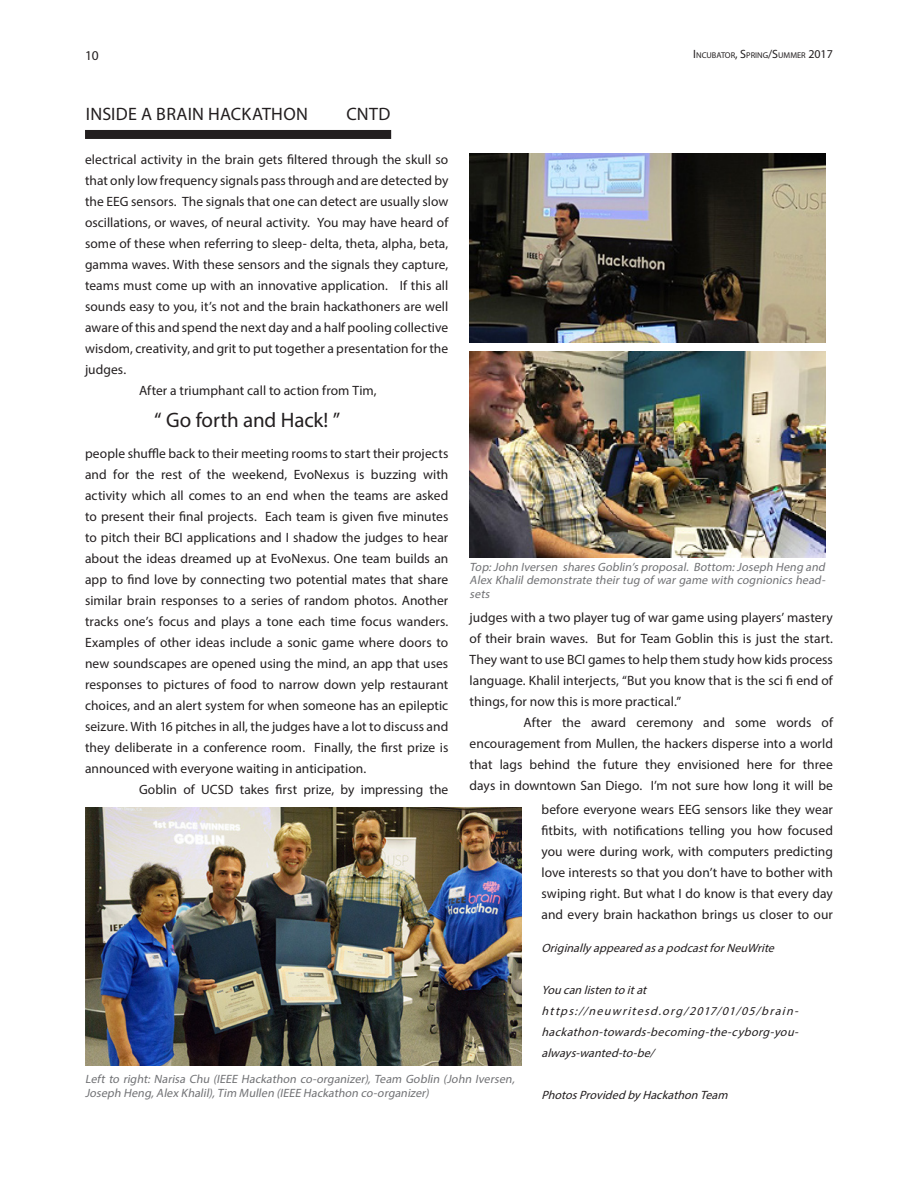
<style>
.page{position:relative;width:918px;height:1188px;background:#fff}
.page>*{position:absolute;margin:0;border:0;box-sizing:border-box;transform-origin:0 0}
.Box2_BodyText_Black{font:21px "Myriad Pro";letter-spacing:-.005em;color:#231f20}
.Box2_Title{font:18px "Myriad Pro";letter-spacing:.015em;color:#231f20}
.Box2_BodyText_Black-2{font:13.5px/21px "Myriad Pro";letter-spacing:.005em;color:#231f20;text-align:justify}
.Box2_BodyText_Black-3{font:italic 12px/13.5px "Myriad Pro";color:#717275}
.Box2_BodyText_Black-4{font:italic 12px/21px "Myriad Pro";color:#231f20;text-align:justify}
.t1{font:8.4px "Myriad Pro";color:#231f20}
.s1{font-size:12px}
</style>
<div class="page">
<img style="left:85px;top:808px;width:437px;height:257px">
<img style="left:470px;top:154px;width:355px;height:188px">
<img style="left:470px;top:352px;width:355px;height:205px">
<div style="left:85px;top:130px;width:306px;height:9px;background:#231f20"></div>
<p class="Box2_BodyText_Black-2" style="left:85px;top:44px;width:15px">10</p>
<p class="t1" style="left:693px;top:50px;width:141px"><span class="s1">I</span>NCUBATOR<span class="s1">, S</span>PRING<span class="s1">/S</span>UMMER <span class="s1">2017</span></p>
<p class="Box2_Title" style="left:86px;top:103px;width:224px">INSIDE A BRAIN HACKATHON</p>
<p class="Box2_Title" style="left:346px;top:103px;width:45px">CNTD</p>
<p class="Box2_BodyText_Black-2" style="left:85px;top:149px;width:365px">electrical activity in the brain gets filtered through the skull so that only low frequency signals pass through and are detected by the EEG sensors. The signals that one can detect are usually slow oscillations, or waves, of neural activity. You may have heard of some of these when referring to sleep- delta, theta, alpha, beta, gamma waves. With these sensors and the signals they capture, teams must come up with an innovative application. If this all sounds easy to you, it’s not and the brain hackathoners are well aware of this and spend the next day and a half pooling collective wisdom, creativity, and grit to put together a presentation for the judges.</p>
<p class="Box2_BodyText_Black-2" style="left:139px;top:380px;width:239px">After a triumphant call to action from Tim,</p>
<p class="Box2_BodyText_Black" style="left:154px;top:407px;width:188px">“ Go forth and Hack! ”</p>
<p class="Box2_BodyText_Black-2" style="left:85px;top:443px;width:365px">people shuffle back to their meeting rooms to start their projects and for the rest of the weekend, EvoNexus is buzzing with activity which all comes to an end when the teams are asked to present their final projects. Each team is given five minutes to pitch their BCI applications and I shadow the judges to hear about the ideas dreamed up at EvoNexus. One team builds an app to find love by connecting two potential mates that share similar brain responses to a series of random photos. Another tracks one’s focus and plays a tone each time focus wanders.<br>Examples of other ideas include a sonic game where doors to new soundscapes are opened using the mind, an app that uses responses to pictures of food to narrow down yelp restaurant choices, and an alert system for when someone has an epileptic seizure. With 16 pitches in all, the judges have a lot to discuss and they deliberate in a conference room. Finally, the first prize is announced with everyone waiting in anticipation.</p>
<p class="Box2_BodyText_Black-2" style="left:139px;top:779px;width:311px">Goblin of UCSD takes first prize, by impressing the</p>
<p class="Box2_BodyText_Black-3" style="left:470px;top:560px;width:359px;text-align:justify">Top:John Iversen shares Goblin’s proposal. Bottom:Joseph Heng and Alex Khalil demonstrate their tug of war game with cognionics head&shy;sets</p>
<p class="Box2_BodyText_Black-2" style="left:470px;top:607px;width:365px">judges with a two player tug of war game using players’ mastery of their brain waves. But for Team Goblin this is just the start.<br>They want to use BCI games to help them study how kids process language. Khalil interjects, “But you know that is the sci fi end of things, for now this is more practical.”</p>
<p class="Box2_BodyText_Black-2" style="left:470px;top:712px;width:365px;text-indent:54px">After the award ceremony and some words of encouragement from Mullen, the hackers disperse into a world that lags behind the future they envisioned here for three days in downtown San Diego. I’m not sure how long it will be</p>
<p class="Box2_BodyText_Black-2" style="left:541px;top:799px;width:293px">before everyone wears EEG sensors like they wear fitbits, with notifications telling you how focused you were during work, with computers predicting love interests so that you don’t have to bother with swiping right. But what I do know is that every day and every brain hackathon brings us closer to our</p>
<p class="Box2_BodyText_Black-3" style="left:85px;top:1072px;width:433px">Left to right: Narisa Chu (IEEE Hackathon co-organizer), Team Goblin (John Iversen,<br>Joseph Heng,Alex Khalil),Tim Mullen (IEEE Hackathon co-organizer)</p>
<p class="Box2_BodyText_Black-4" style="left:541px;top:937px;width:238px">OriginallyappearedasapodcastforNeuWrite</p>
<p class="Box2_BodyText_Black-4" style="left:541px;top:979px;width:110px">Youcanlistentoitat</p>
<p class="Box2_BodyText_Black-4" style="left:541px;top:1000px;width:262px">https://neuwritesd.org/2017/01/05/brain&shy;hackathon-towards-becoming-the-cyborg-you&shy;always-wanted-to-be/</p>
<p class="Box2_BodyText_Black-4" style="left:541px;top:1084px;width:191px">PhotosProvidedbyHackathonTeam</p>
</div>
